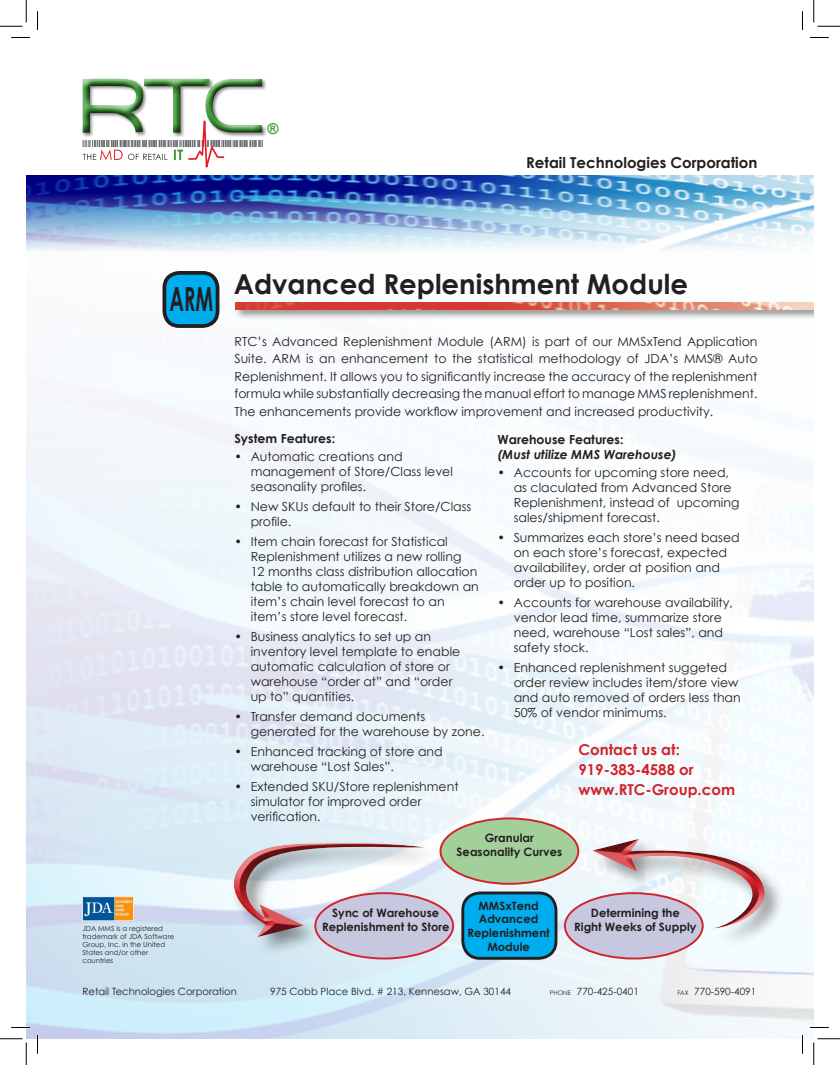
<style>
.page{position:relative;width:840px;height:1065px;background:#fff}
.page>*{position:absolute;margin:0;border:0;box-sizing:border-box;transform-origin:0 0}
.t1{font:700 33.38px "Century Gothic";color:#231f20;scale:.59 1}
.t2{font:700 27.5px "Century Gothic";color:#231f20}
.t3{font:700 15px "Century Gothic";color:#d1232a}
.t4{font:700 15px "Century Gothic";color:#231f20}
.t5{font:700 15px "Arial";color:#3f9537}
.t6{font:12.5px/15px "Century Gothic";color:#231f20}
.t7{font:700 12.5px "Century Gothic";color:#231f20}
.t8{font:italic 700 12.5px "Century Gothic";color:#231f20}
.t9{font:700 11.5px "Century Gothic";color:#231f20}
.t10{font:10px "Century Gothic";color:#231f20}
.t11{font:7px/7.9px "Century Gothic";color:#231f20}
.s1{font-size:6.25px}
</style>
<div class="page">
<img style="left:26px;top:271px;width:788px;height:768px">
<img style="left:26px;top:175px;width:788px;height:76px">
<div style="left:81px;top:77px;width:186px;height:60px;background:#231f20;opacity:.5"></div>
<svg style="left:81px;top:78px;width:182px;height:100px"></svg>
<div style="left:233px;top:300px;width:581px;height:20px;background:#231f20;opacity:.5"></div>
<img style="left:236px;top:303px;width:578px;height:7px">
<img style="left:82px;top:896px;width:51px;height:24px">
<div style="left:164px;top:273px;width:54px;height:53px;background:#00aeef;border-radius:15px"></div>
<div style="left:162px;top:271px;width:57px;height:57px;border:4px solid #231f20;border-radius:15px"></div>
<div style="left:229px;top:839px;width:212px;height:118px;background:#231f20;opacity:.5"></div>
<div style="left:233px;top:841px;width:192px;height:97px;background:#fff;opacity:.75"></div>
<div style="left:233px;top:845px;width:192px;height:93px;background:#231f20;opacity:.75"></div>
<div style="left:315px;top:893px;width:138px;height:66px;background:#c7c7e0;border-radius:50%"></div>
<div style="left:314px;top:892px;width:140px;height:67px;border:2px solid #d1232a;border-radius:50%"></div>
<div style="left:463px;top:893px;width:93px;height:65px;background:#00aeef;border-radius:17px"></div>
<div style="left:461px;top:892px;width:96px;height:68px;border:3px solid #231f20;border-radius:17px"></div>
<svg style="left:565px;top:893px;width:138px;height:66px;background:#c8b1c8"></svg>
<div style="left:441px;top:818px;width:137px;height:66px;background:#a3cf9a;border-radius:50%"></div>
<div style="left:440px;top:817px;width:139px;height:68px;border:2px solid #d1232a;border-radius:50%"></div>
<div style="left:588px;top:834px;width:195px;height:113px;background:#231f20;opacity:.5"></div>
<div style="left:592px;top:838px;width:174px;height:93px;background:#231f20;opacity:.75"></div>
<svg style="left:11px;top:37px;width:19px;height:1px"></svg>
<svg style="left:810px;top:37px;width:19px;height:1px"></svg>
<svg style="left:11px;top:1027px;width:19px;height:1px"></svg>
<svg style="left:810px;top:1027px;width:19px;height:1px"></svg>
<svg style="left:37px;top:11px;width:1px;height:19px"></svg>
<svg style="left:37px;top:1035px;width:1px;height:19px"></svg>
<svg style="left:802px;top:11px;width:1px;height:19px"></svg>
<svg style="left:802px;top:1035px;width:1px;height:19px"></svg>
<svg style="left:0;top:0;width:27px;height:27px"></svg>
<svg style="left:0;top:1039px;width:27px;height:26px"></svg>
<svg style="left:814px;top:0;width:26px;height:27px"></svg>
<svg style="left:814px;top:1039px;width:26px;height:26px"></svg>
<p class="t5" style="left:268px;top:119px;width:13px">®</p>
<p class="t4" style="left:526px;top:153px;width:233px">Retail Technologies Corporation</p>
<p class="t1" style="left:170px;top:278px;width:76px">ARM</p>
<p class="t2" style="left:234px;top:267px;width:456px">Advanced Replenishment Module</p>
<p class="t6" style="left:234px;top:332px;width:525px;line-height:17.5px;text-align:justify">RTC’s Advanced Replenishment Module (ARM) is part of our MMSxTend Application Suite. ARM is an enhancement to the statistical methodology of JDA’s MMS® Auto Replenishment. It allows you to significantly increase the accuracy of the replenishment formula while substantially decreasing the manual effort to manage MMS replenishment.<br>The enhancements provide workflow improvement and increased productivity.</p>
<p class="t7" style="left:234px;top:431px;width:102px">System Features:</p>
<p class="t6" style="left:251px;top:448px;width:204px;text-indent:-16px">• Automatic creations and management of Store/Class level seasonality profiles.</p>
<p class="t6" style="left:251px;top:498px;width:222px;text-indent:-16px">• New SKUs default to their Store/Class profile.</p>
<p class="t6" style="left:251px;top:533px;width:230px;text-indent:-16px">• Item chain forecast for Statistical Replenishment utilizes a new rolling<br>12 months class distribution allocation table to automatically breakdown an item’s chain level forecast to an item’s store level forecast.</p>
<p class="t6" style="left:251px;top:628px;width:211px;text-indent:-16px">• Business analytics to set up an inventory level template to enable automatic calculation of store or warehouse “order at” and “order up to” quantities.</p>
<p class="t6" style="left:251px;top:708px;width:235px;text-indent:-16px">• Transfer demand documents generated for the warehouse by zone.</p>
<p class="t6" style="left:251px;top:743px;width:194px;text-indent:-16px">• Enhanced tracking of store and warehouse “Lost Sales”.</p>
<p class="t6" style="left:251px;top:778px;width:209px;text-indent:-16px">• Extended SKU/Store replenishment simulator for improved order verification.</p>
<p class="t7" style="left:498px;top:432px;width:127px">Warehouse Features:</p>
<p class="t8" style="left:498px;top:447px;width:181px">(Must utilize MMS Warehouse)</p>
<p class="t6" style="left:514px;top:465px;width:227px;text-indent:-16px">• Accounts for upcoming store need, as claculated from Advanced Store Replenishment, instead of upcoming sales/shipment forecast.</p>
<p class="t6" style="left:514px;top:530px;width:227px;text-indent:-16px">• Summarizes each store’s need based on each store’s forecast, expected availabilitey, order at position and order up to position.</p>
<p class="t6" style="left:514px;top:595px;width:221px;text-indent:-16px">• Accounts for warehouse availability, vendor lead time, summarize store need, warehouse “Lost sales”, and safety stock.</p>
<p class="t6" style="left:514px;top:660px;width:229px;text-indent:-16px">• Enhanced replenishment suggeted order review includes item/store view and auto removed of orders less than 50% of vendor minimums.</p>
<p class="t3" style="left:579px;top:740px;width:103px">Contact us at:</p>
<p class="t3" style="left:579px;top:760px;width:117px">919-383-4588 or</p>
<p class="t3" style="left:579px;top:780px;width:158px">www.RTC-Group.com</p>
<p class="t9" style="left:485px;top:831px;width:50px">Granular</p>
<p class="t9" style="left:457px;top:844px;width:107px">Seasonality Curves</p>
<p class="t9" style="left:479px;top:898px;width:62px">MMSxTend</p>
<p class="t9" style="left:479px;top:912px;width:61px">Advanced</p>
<p class="t9" style="left:468px;top:926px;width:84px">Replenishment</p>
<p class="t9" style="left:487px;top:940px;width:44px">Module</p>
<p class="t9" style="left:332px;top:905px;width:108px">Sync of Warehouse</p>
<p class="t9" style="left:322px;top:919px;width:129px">Replenishment to Store</p>
<p class="t9" style="left:591px;top:905px;width:90px">Determining the</p>
<p class="t9" style="left:574px;top:919px;width:124px">Right Weeks of Supply</p>
<p class="t11" style="left:82px;top:925px;width:93px">JDA MMS is a registered trademark of JDA Software<br>Group, Inc. in the United<br>States and/or other countries</p>
<p class="t10" style="left:82px;top:986px;width:156px">Retail Technologies Corporation</p>
<p class="t10" style="left:270px;top:986px;width:243px">975 Cobb Place Blvd. # 213, Kennesaw, GA 30144</p>
<p class="t10" style="left:550px;top:986px;width:90px"><span class="s1">PHONE</span> 770-425-0401</p>
<p class="t10" style="left:678px;top:986px;width:80px"><span class="s1">FAX</span> 770-590-4091</p>
</div>
